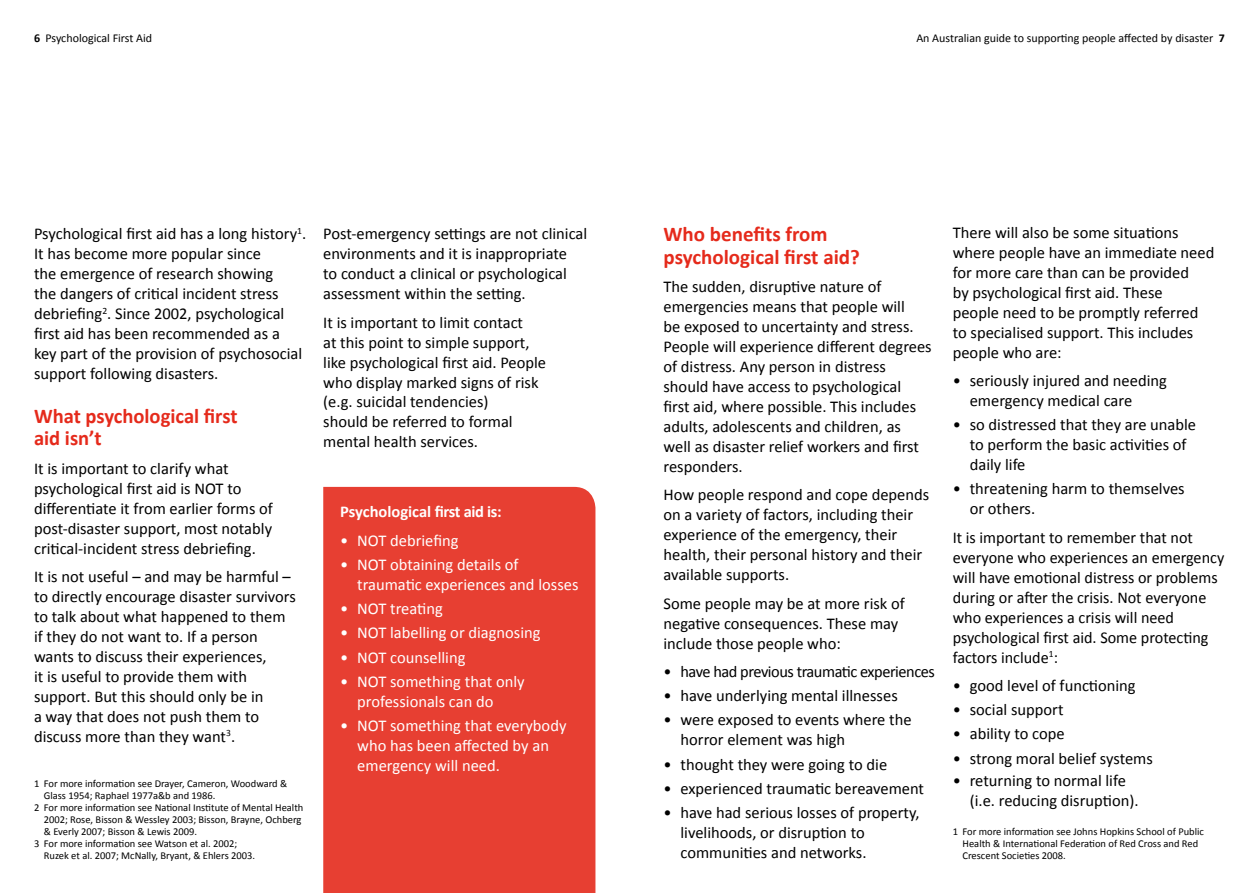
<style>
.page{position:relative;width:1259px;height:893px;background:#fff}
.page>*{position:absolute;margin:0;border:0;box-sizing:border-box;transform-origin:0 0}
.t1{font:700 21px/22.5px "Calibri";color:#e52a1b}
.t2{font:16.5px/20px "Calibri";color:#000}
.t3{font:16.5px/20px "Calibri";color:#fff}
.t4{font:16.5px "Calibri";letter-spacing:-.03em;color:#000}
.t5{font:700 16.5px "Calibri";letter-spacing:-.005em;color:#fff}
.t6{font:12px "Calibri";color:#000}
.t7{font:10.5px/12px "Calibri";color:#000}
.s1{font-weight:700}
</style>
<div class="page">
<div style="left:323px;top:487px;width:272px;height:406px;background:#e73f32"></div>
<p class="t6" style="left:34px;top:31px;width:120px"><span class="s1">6</span> Psychological First Aid</p>
<p class="t6" style="left:916px;top:31px;width:310px">An Australian guide to supporting people affected by disaster <span class="s1">7</span></p>
<p class="t2" style="left:34px;top:223px;width:274px">Psychological first aid has a long history<sup>1</sup>.<br>It has become more popular since<br>the emergence of research showing<br>the dangers of critical incident stress debriefing<sup>2</sup>. Since 2002, psychological first aid has been recommended as a key part of the provision of psychosocial support following disasters.</p>
<p class="t1" style="left:34px;top:404px;width:205px">What psychological first aid isn’t</p>
<p class="t2" style="left:34px;top:457px;width:240px">It is important to clarify what psychological first aid is NOT to differentiate it from earlier forms of post-disaster support, most notably critical-incident stress debriefing.</p>
<p class="t2" style="left:34px;top:566px;width:263px">It is not useful – and may be harmful – to directly encourage disaster survivors to talk about what happened to them if they do not want to. If a person wants to discuss their experiences,<br>it is useful to provide them with support. But this should only be in<br>a way that does not push them to discuss more than they want<sup>3</sup>.</p>
<p class="t7" style="left:34px;top:777px;width:255px">1 For more information see Drayer, Cameron, Woodward &amp;</p>
<p class="t7" style="left:44px;top:789px;width:173px">Glass 1954; Raphael 1977a&amp;b and 1986.</p>
<p class="t7" style="left:34px;top:801px;width:271px">2 For more information see National Institute of Mental Health</p>
<p class="t7" style="left:44px;top:813px;width:259px">2002; Rose, Bisson &amp; Wessley 2003; Bisson, Brayne, Ochberg</p>
<p class="t7" style="left:44px;top:825px;width:155px">&amp; Everly 2007; Bisson &amp; Lewis 2009.</p>
<p class="t7" style="left:34px;top:837px;width:205px">3 For more information see Watson et al. 2002;</p>
<p class="t7" style="left:44px;top:849px;width:213px">Ruzek et al. 2007; McNally, Bryant, &amp; Ehlers 2003.</p>
<p class="t2" style="left:323px;top:223px;width:265px">Post-emergency settings are not clinical environments and it is inappropriate<br>to conduct a clinical or psychological assessment within the setting.</p>
<p class="t2" style="left:323px;top:311px;width:224px">It is important to limit contact<br>at this point to simple support, like psychological first aid. People who display marked signs of risk (e.g. suicidal tendencies)<br>should be referred to formal mental health services.</p>
<p class="t5" style="left:340px;top:502px;width:163px">Psychological first aid is:</p>
<p class="t3" style="left:340px;top:530px;width:120px">• NOT debriefing</p>
<p class="t3" style="left:357px;top:554px;width:223px;text-indent:-17px">• NOT obtaining details of traumatic experiences and losses</p>
<p class="t3" style="left:340px;top:598px;width:104px">• NOT treating</p>
<p class="t3" style="left:340px;top:622px;width:202px">• NOT labelling or diagnosing</p>
<p class="t3" style="left:340px;top:646px;width:127px">• NOT counselling</p>
<p class="t3" style="left:357px;top:670px;width:169px;text-indent:-17px">• NOT something that only professionals can do</p>
<p class="t3" style="left:357px;top:715px;width:211px;text-indent:-17px">• NOT something that everybody who has been affected by an emergency will need.</p>
<p class="t1" style="left:663px;top:222px;width:198px">Who benefits from psychological first aid?</p>
<p class="t2" style="left:663px;top:276px;width:270px">The sudden, disruptive nature of emergencies means that people will<br>be exposed to uncertainty and stress.<br>People will experience different degrees of distress. Any person in distress should have access to psychological<br>first aid, where possible. This includes adults, adolescents and children, as well as disaster relief workers and first responders.</p>
<p class="t2" style="left:663px;top:484px;width:267px">How people respond and cope depends on a variety of factors, including their experience of the emergency, their health, their personal history and their available supports.</p>
<p class="t2" style="left:663px;top:592px;width:243px">Some people may be at more risk of negative consequences. These may include those people who:</p>
<p class="t4" style="left:663px;top:661px;width:273px">• have had previous traumatic experiences</p>
<p class="t2" style="left:663px;top:685px;width:236px">• have underlying mental illnesses</p>
<p class="t2" style="left:680px;top:709px;width:233px;text-indent:-17px">• were exposed to events where the horror element was high</p>
<p class="t2" style="left:663px;top:753px;width:225px">• thought they were going to die</p>
<p class="t2" style="left:663px;top:777px;width:262px">• experienced traumatic bereavement</p>
<p class="t2" style="left:680px;top:802px;width:240px;text-indent:-17px">• have had serious losses of property, livelihoods, or disruption to communities and networks.</p>
<p class="t2" style="left:952px;top:222px;width:263px">There will also be some situations where people have an immediate need for more care than can be provided<br>by psychological first aid. These<br>people need to be promptly referred to specialised support. This includes people who are:</p>
<p class="t2" style="left:969px;top:370px;width:199px;text-indent:-17px">• seriously injured and needing emergency medical care</p>
<p class="t2" style="left:969px;top:414px;width:228px;text-indent:-17px">• so distressed that they are unable to perform the basic activities of daily life</p>
<p class="t2" style="left:969px;top:478px;width:216px;text-indent:-17px">• threatening harm to themselves or others.</p>
<p class="t2" style="left:952px;top:527px;width:273px">It is important to remember that not everyone who experiences an emergency will have emotional distress or problems during or after the crisis. Not everyone who experiences a crisis will need psychological first aid. Some protecting factors include<sup>1</sup>:</p>
<p class="t2" style="left:952px;top:675px;width:184px">• good level of functioning</p>
<p class="t2" style="left:952px;top:699px;width:112px">• social support</p>
<p class="t2" style="left:952px;top:723px;width:113px">• ability to cope</p>
<p class="t2" style="left:952px;top:747px;width:202px">• strong moral belief systems</p>
<p class="t2" style="left:969px;top:770px;width:170px;text-indent:-17px">• returning to normal life (i.e. reducing disruption).</p>
<p class="t7" style="left:962px;top:825px;width:243px;text-indent:-10px">1 For more information see Johns Hopkins School of Public<br>Health &amp; International Federation of Red Cross and Red<br>Crescent Societies 2008.</p>
</div>
